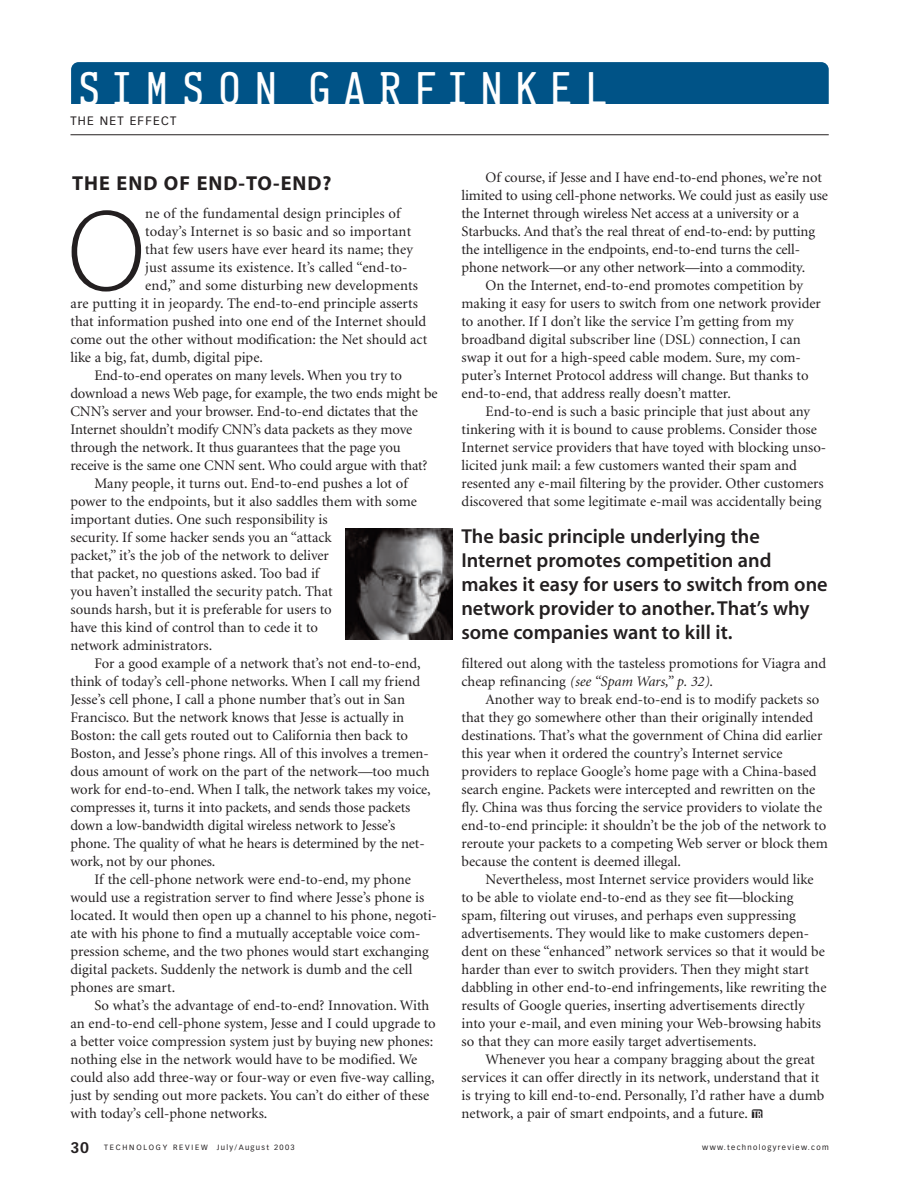
<style>
.page{position:relative;width:918px;height:1188px;background:#fff}
.page>*{position:absolute;margin:0;border:0;box-sizing:border-box;transform-origin:0 0}
.t1{font:116.7px "Myriad MM 215 600";color:#231f20}
.t2{font:46.5px "Pennsylvania";letter-spacing:.275em;color:#fff}
.t3{font:20.25px/24px "Myriad MM 565 600";color:#231f20}
.t4{font:20.25px "Myriad MM 700 600";letter-spacing:.05em;color:#231f20}
.t5{font:14.7px/18px "Minion MIT";color:#231f20}
.t6{font:italic 14.7px "Minion";color:#231f20}
.t7{font:12px "Vectora LH";letter-spacing:.1em;color:#231f20}
.t8{font:7.5px "Vectora LH";letter-spacing:.24em;color:#231f20}
.t9{font:7.5px "Vectora LH";letter-spacing:.175em;color:#231f20}
.s1{font-weight:700;font-size:15px}
.s2{font-family:"Minion MIT";font-style:normal}
</style>
<div class="page">
<div style="left:71px;top:62px;width:758px;height:66px;background:#005387;border-radius:8px"></div>
<div style="left:69px;top:105px;width:793px;height:30px;background:#fff"></div>
<hr style="left:70px;top:134px;width:759px;height:1px;background:#231f20">
<img style="left:346px;top:528px;width:107px;height:111px">
<h2 class="t2" style="left:78px;top:72px;width:531px">SIMSON GARFINKEL</h2>
<p class="t7" style="left:70px;top:116px;width:107px">THE NET EFFECT</p>
<h3 class="t4" style="left:72px;top:175px;width:261px">THE END OF END-TO-END?</h3>
<h1 class="t1" style="left:67px;top:207px;width:80px">O</h1>
<p class="t5" style="left:145px;top:206px;width:257px">ne of the fundamental design principles of</p>
<p class="t5" style="left:145px;top:224px;width:267px">today’s Internet is so basic and so important</p>
<p class="t5" style="left:145px;top:242px;width:269px">that few users have ever heard its name; they</p>
<p class="t5" style="left:145px;top:260px;width:264px">just assume its existence. It’s called “end-to-</p>
<p class="t5" style="left:145px;top:278px;width:274px">end,” and some disturbing new developments</p>
<p class="t5" style="left:70px;top:296px;width:349px">are putting it in jeopardy. The end-to-end principle asserts</p>
<p class="t5" style="left:70px;top:314px;width:357px">that information pushed into one end of the Internet should</p>
<p class="t5" style="left:70px;top:332px;width:358px">come out the other without modification: the Net should act</p>
<p class="t5" style="left:70px;top:350px;width:194px">like a big, fat, dumb, digital pipe.</p>
<p class="t5" style="left:94px;top:368px;width:309px">End-to-end operates on many levels. When you try to</p>
<p class="t5" style="left:70px;top:386px;width:369px">download a news Web page, for example, the two ends might be</p>
<p class="t5" style="left:70px;top:404px;width:349px">CNN’s server and your browser. End-to-end dictates that the</p>
<p class="t5" style="left:70px;top:422px;width:343px">Internet shouldn’t modify CNN’s data packets as they move</p>
<p class="t5" style="left:70px;top:440px;width:332px">through the network. It thus guarantees that the page you</p>
<p class="t5" style="left:70px;top:458px;width:359px">receive is the same one CNN sent. Who could argue with that?</p>
<p class="t5" style="left:94px;top:476px;width:315px">Many people, it turns out. End-to-end pushes a lot of</p>
<p class="t5" style="left:70px;top:494px;width:348px">power to the endpoints, but it also saddles them with some</p>
<p class="t5" style="left:70px;top:512px;width:259px">important duties. One such responsibility is</p>
<p class="t5" style="left:70px;top:530px;width:263px">security. If some hacker sends you an “attack</p>
<p class="t5" style="left:70px;top:548px;width:260px">packet,” it’s the job of the network to deliver</p>
<p class="t5" style="left:70px;top:566px;width:250px">that packet, no questions asked. Too bad if</p>
<p class="t5" style="left:70px;top:584px;width:264px">you haven’t installed the security patch. That</p>
<p class="t5" style="left:70px;top:602px;width:263px">sounds harsh, but it is preferable for users to</p>
<p class="t5" style="left:70px;top:620px;width:249px">have this kind of control than to cede it to</p>
<p class="t5" style="left:70px;top:638px;width:143px">network administrators.</p>
<p class="t5" style="left:94px;top:656px;width:328px">For a good example of a network that’s not end-to-end,</p>
<p class="t5" style="left:70px;top:674px;width:351px">think of today’s cell-phone networks. When I call my friend</p>
<p class="t5" style="left:70px;top:692px;width:336px">Jesse’s cell phone, I call a phone number that’s out in San</p>
<p class="t5" style="left:70px;top:710px;width:335px">Francisco. But the network knows that Jesse is actually in</p>
<p class="t5" style="left:70px;top:728px;width:339px">Boston: the call gets routed out to California then back to</p>
<p class="t5" style="left:70px;top:746px;width:360px">Boston, and Jesse’s phone rings. All of this involves a tremen-</p>
<p class="t5" style="left:70px;top:764px;width:360px">dous amount of work on the part of the network—too much</p>
<p class="t5" style="left:70px;top:782px;width:362px">work for end-to-end. When I talk, the network takes my voice,</p>
<p class="t5" style="left:70px;top:800px;width:341px">compresses it, turns it into packets, and sends those packets</p>
<p class="t5" style="left:70px;top:818px;width:326px">down a low-bandwidth digital wireless network to Jesse’s</p>
<p class="t5" style="left:70px;top:836px;width:356px">phone. The quality of what he hears is determined by the net-</p>
<p class="t5" style="left:70px;top:854px;width:147px">work, not by our phones.</p>
<p class="t5" style="left:94px;top:872px;width:318px">If the cell-phone network were end-to-end, my phone</p>
<p class="t5" style="left:70px;top:890px;width:355px">would use a registration server to find where Jesse’s phone is</p>
<p class="t5" style="left:70px;top:908px;width:368px">located. It would then open up a channel to his phone, negoti-</p>
<p class="t5" style="left:70px;top:926px;width:352px">ate with his phone to find a mutually acceptable voice com-</p>
<p class="t5" style="left:70px;top:944px;width:360px">pression scheme, and the two phones would start exchanging</p>
<p class="t5" style="left:70px;top:962px;width:343px">digital packets. Suddenly the network is dumb and the cell</p>
<p class="t5" style="left:70px;top:980px;width:106px">phones are smart.</p>
<p class="t5" style="left:94px;top:998px;width:336px">So what’s the advantage of end-to-end? Innovation. With</p>
<p class="t5" style="left:70px;top:1016px;width:367px">an end-to-end cell-phone system, Jesse and I could upgrade to</p>
<p class="t5" style="left:70px;top:1034px;width:364px">a better voice compression system just by buying new phones:</p>
<p class="t5" style="left:70px;top:1052px;width:348px">nothing else in the network would have to be modified. We</p>
<p class="t5" style="left:70px;top:1070px;width:366px">could also add three-way or four-way or even five-way calling,</p>
<p class="t5" style="left:70px;top:1088px;width:360px">just by sending out more packets. You can’t do either of these</p>
<p class="t5" style="left:70px;top:1106px;width:199px">with today’s cell-phone networks.</p>
<p class="t8" style="left:70px;top:1144px;width:226px"><span class="s1">30</span> TECHNOLOGY REVIEW July/August 2003</p>
<p class="t5" style="left:486px;top:170px;width:338px">Of course, if Jesse and I have end-to-end phones, we’re not</p>
<p class="t5" style="left:462px;top:188px;width:368px">limited to using cell-phone networks. We could just as easily use</p>
<p class="t5" style="left:462px;top:206px;width:339px">the Internet through wireless Net access at a university or a</p>
<p class="t5" style="left:462px;top:224px;width:355px">Starbucks. And that’s the real threat of end-to-end: by putting</p>
<p class="t5" style="left:462px;top:242px;width:340px">the intelligence in the endpoints, end-to-end turns the cell-</p>
<p class="t5" style="left:462px;top:260px;width:345px">phone network—or any other network—into a commodity.</p>
<p class="t5" style="left:486px;top:278px;width:319px">On the Internet, end-to-end promotes competition by</p>
<p class="t5" style="left:462px;top:296px;width:361px">making it easy for users to switch from one network provider</p>
<p class="t5" style="left:462px;top:314px;width:334px">to another. If I don’t like the service I’m getting from my</p>
<p class="t5" style="left:462px;top:332px;width:341px">broadband digital subscriber line (DSL) connection, I can</p>
<p class="t5" style="left:462px;top:350px;width:341px">swap it out for a high-speed cable modem. Sure, my com-</p>
<p class="t5" style="left:462px;top:368px;width:348px">puter’s Internet Protocol address will change. But thanks to</p>
<p class="t5" style="left:462px;top:386px;width:271px">end-to-end, that address really doesn’t matter.</p>
<p class="t5" style="left:486px;top:404px;width:326px">End-to-end is such a basic principle that just about any</p>
<p class="t5" style="left:462px;top:422px;width:357px">tinkering with it is bound to cause problems. Consider those</p>
<p class="t5" style="left:462px;top:440px;width:366px">Internet service providers that have toyed with blocking unso-</p>
<p class="t5" style="left:462px;top:458px;width:337px">licited junk mail: a few customers wanted their spam and</p>
<p class="t5" style="left:462px;top:476px;width:364px">resented any e-mail filtering by the provider. Other customers</p>
<p class="t5" style="left:462px;top:494px;width:361px">discovered that some legitimate e-mail was accidentally being</p>
<h3 class="t3" style="left:461px;top:526px;width:368px">The basic principle underlying the Internet promotes competition and makes it easy for users to switch from one network provider to another. That’s why some companies want to kill it.</h3>
<p class="t5" style="left:462px;top:656px;width:366px">filtered out along with the tasteless promotions for Viagra and</p>
<p class="t6" style="left:462px;top:676px;width:253px"><span class="s2">cheap refinancing</span> (see “Spam Wars,” p. 32)<span class="s2">.</span></p>
<p class="t5" style="left:462px;top:692px;width:368px;text-indent:24px">Another way to break end-to-end is to modify packets so that they go somewhere other than their originally intended destinations. That’s what the government of China did earlier this year when it ordered the country’s Internet service providers to replace Google’s home page with a China-based search engine. Packets were intercepted and rewritten on the fly. China was thus forcing the service providers to violate the end-to-end principle: it shouldn’t be the job of the network to reroute your packets to a competing Web server or block them because the content is deemed illegal.</p>
<p class="t5" style="left:462px;top:872px;width:366px;text-indent:24px">Nevertheless, most Internet service providers would like to be able to violate end-to-end as they see fit—blocking spam, filtering out viruses, and perhaps even suppressing advertisements. They would like to make customers depen&shy;dent on these “enhanced” network services so that it would be harder than ever to switch providers. Then they might start dabbling in other end-to-end infringements, like rewriting the results of Google queries, inserting advertisements directly into your e-mail, and even mining your Web-browsing habits so that they can more easily target advertisements.</p>
<p class="t5" style="left:462px;top:1052px;width:364px;text-indent:24px">Whenever you hear a company bragging about the great services it can offer directly in its network, understand that it is trying to kill end-to-end. Personally, I’d rather have a dumb network, a pair of smart endpoints, and a future. ◊</p>
<p class="t9" style="left:702px;top:1144px;width:128px">www.technologyreview.com</p>
</div>
